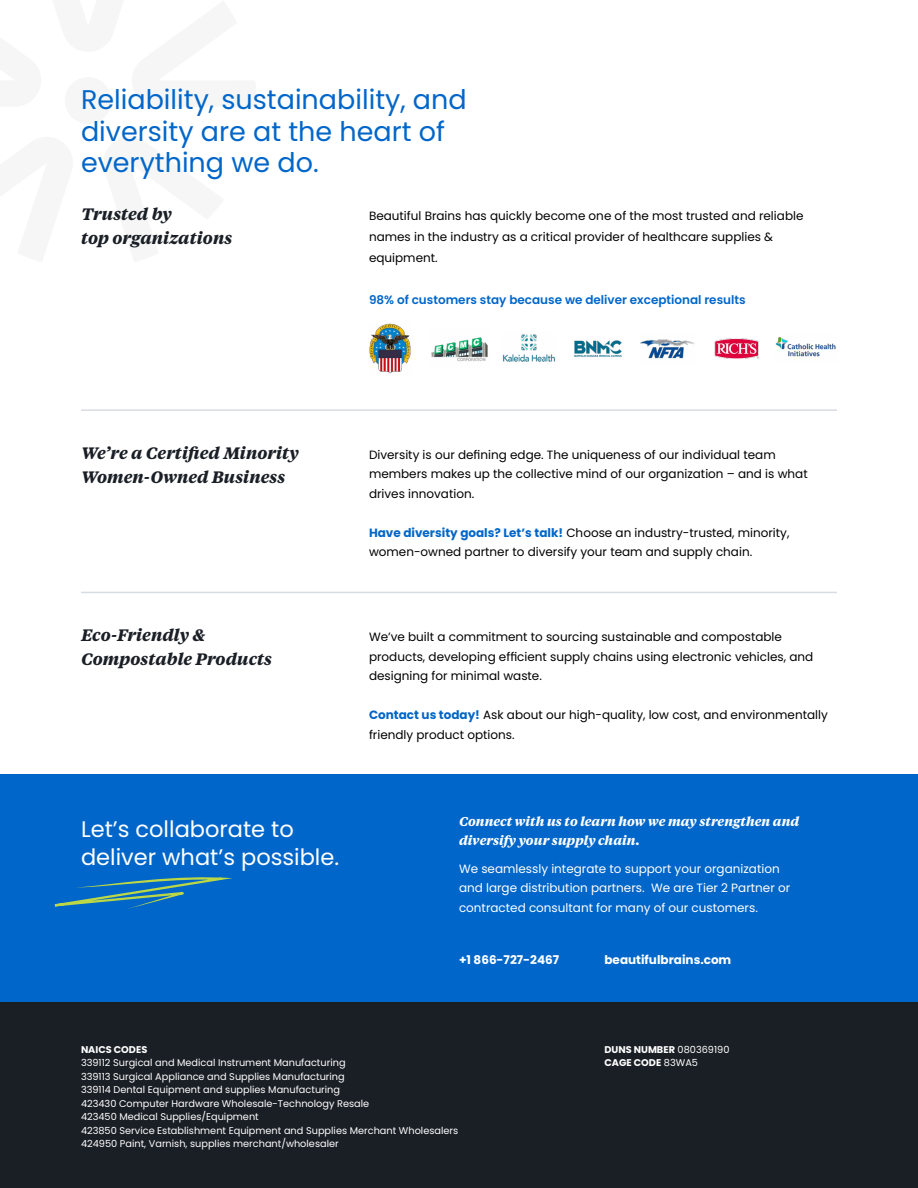
<style>
.page{position:relative;width:918px;height:1188px;background:#fff}
.page>*{position:absolute;margin:0;border:0;box-sizing:border-box;transform-origin:0 0}
.t1{font:27px/31.5px "Poppins";color:#0066ca}
.t2{font:22.5px/28.5px "Poppins";color:#fff}
.t3{font:italic 700 16.5px/24px "Tiempos Text";color:#1a1f26}
.t4{font:italic 700 12.75px/19.5px "Tiempos Text";color:#fff}
.t5{font:12px/19.5px "Poppins";color:#000}
.t6{font:12px/19.5px "Poppins";color:#fff}
.t7{font:600 12px "Poppins";color:#0066ca}
.t8{font:700 12px "Poppins";color:#fff}
.t9{font:9.75px/13.5px "Poppins";color:#fff}
.t10{font:700 9.75px/13.5px "Poppins";color:#fff}
.s1{font-weight:700;color:#0066ca}
.s2{font-weight:400}
</style>
<div class="page">
<div style="left:65px;top:77px;width:47px;height:47px;background:#f6f6f6;border-radius:50%"></div>
<div style="left:0;top:1002px;width:918px;height:186px;background:#1a1f26"></div>
<div style="left:0;top:774px;width:918px;height:228px;background:#0066ca"></div>
<svg style="left:55px;top:877px;width:177px;height:32px"></svg>
<hr style="left:81px;top:592px;width:756px;height:1px;background:#d8dce5">
<hr style="left:81px;top:409px;width:756px;height:2px;background:#d8dce5">
<img style="left:369px;top:323px;width:42px;height:51px">
<img style="left:431px;top:337px;width:57px;height:25px">
<img style="left:503px;top:334px;width:53px;height:28px">
<img style="left:574px;top:340px;width:48px;height:17px">
<img style="left:640px;top:339px;width:55px;height:20px">
<img style="left:714px;top:338px;width:45px;height:21px">
<img style="left:775px;top:337px;width:61px;height:20px">
<h1 class="t1" style="left:81px;top:84px;width:387px">Reliability, sustainability, and diversity are at the heart of everything we do.</h1>
<h3 class="t3" style="left:81px;top:202px;width:153px">Trusted by<br>top organizations</h3>
<p class="t5" style="left:369px;top:206px;width:436px;line-height:21px">Beautiful Brains has quickly become one of the most trusted and reliable names in the industry as a critical provider of healthcare supplies &amp; equipment.</p>
<p class="t7" style="left:369px;top:293px;width:378px">98% of customers stay because we deliver exceptional results</p>
<h3 class="t3" style="left:81px;top:440px;width:219px">We’re a Certified Minority<br>Women-Owned Business</h3>
<p class="t5" style="left:369px;top:445px;width:440px">Diversity is our defining edge. The uniqueness of our individual team members makes up the collective mind of our organization – and is what drives innovation.</p>
<p class="t5" style="left:369px;top:523px;width:422px"><span class="s1">Have diversity goals? Let’s talk!</span> Choose an industry-trusted, minority, women-owned partner to diversify your team and supply chain.</p>
<h3 class="t3" style="left:81px;top:622px;width:193px">Eco-Friendly &amp;<br>Compostable Products</h3>
<p class="t5" style="left:369px;top:627px;width:446px">We’ve built a commitment to sourcing sustainable and compostable products, developing efficient supply chains using electronic vehicles, and designing for minimal waste.</p>
<p class="t5" style="left:369px;top:705px;width:460px"><span class="s1">Contact us today!</span> Ask about our high-quality, low cost, and environmentally friendly product options.</p>
<h2 class="t2" style="left:81px;top:815px;width:260px">Let’s collaborate to deliver what’s possible.</h2>
<p class="t4" style="left:459px;top:811px;width:342px">Connect with us to learn how we may strengthen and diversify your supply chain.</p>
<p class="t6" style="left:459px;top:859px;width:333px">We seamlessly integrate to support your organization and large distribution partners. We are Tier 2 Partner or contracted consultant for many of our customers.</p>
<p class="t8" style="left:459px;top:952px;width:102px">+1 866-727-2467</p>
<p class="t8" style="left:604px;top:952px;width:128px">beautifulbrains.com</p>
<p class="t10" style="left:81px;top:1043px;width:68px">NAICS CODES</p>
<p class="t9" style="left:81px;top:1056px;width:379px">339112 Surgical and Medical Instrument Manufacturing<br>339113 Surgical Appliance and Supplies Manufacturing<br>339114 Dental Equipment and supplies Manufacturing<br>423430 Computer Hardware Wholesale-Technology Resale<br>423450 Medical Supplies/Equipment<br>423850 Service Establishment Equipment and Supplies Merchant Wholesalers 424950 Paint, Varnish, supplies merchant/wholesaler</p>
<p class="t10" style="left:604px;top:1043px;width:127px">DUNS NUMBER <span class="s2">080369190<br></span>CAGE CODE <span class="s2">83WA5</span></p>
</div>
